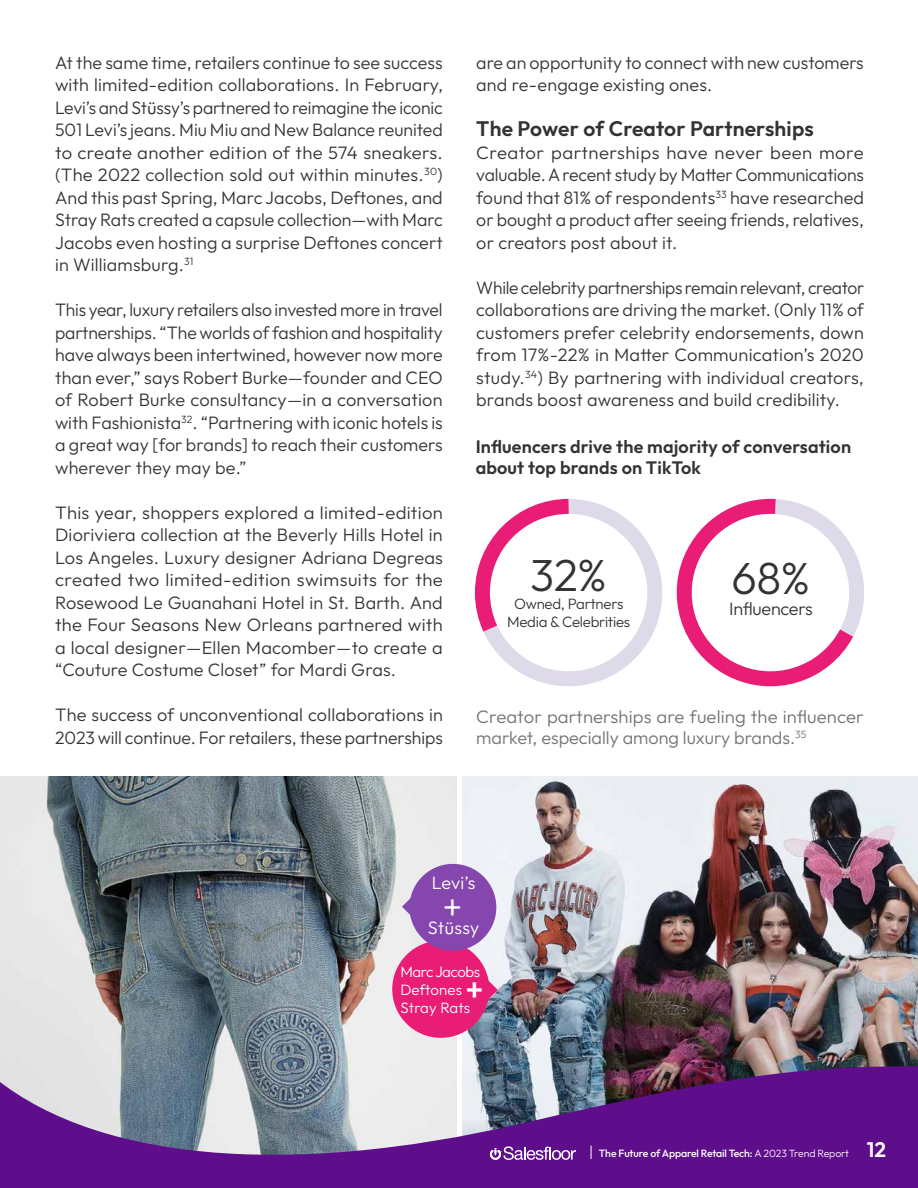
<style>
.page{position:relative;width:918px;height:1188px;background:#fff}
.page>*{position:absolute;margin:0;border:0;box-sizing:border-box;transform-origin:0 0}
.t1{font:300 45px "Outfit";color:#333}
.t2{font:300 37.35px "Outfit";color:#fff}
.t3{font:600 21px "Outfit";letter-spacing:.01em;color:#333}
.t4{font:300 18px/22.5px "Outfit";letter-spacing:.005em;color:#333;text-align:justify}
.t5{font:300 18px/21px "Outfit";color:#717271}
.t6{font:600 18px/21px "Outfit";letter-spacing:.01em;color:#333}
.t7{font:300 18px "Outfit";letter-spacing:.01em;color:#fff}
.t8{font:300 18px "Outfit";letter-spacing:-.015em;color:#333}
.t9{font:300 15px/18px "Outfit";letter-spacing:-.015em;color:#333;text-align:center}
.t10{font:300 15px/18px "Outfit";letter-spacing:-.015em;color:#fff}
.t11{font:500 10.5px "Outfit";letter-spacing:-.01em;color:#fff}
.s1{font-family:"Futura BT";font-weight:400}
.s2{font-weight:500;font-size:33px}
.s3{font-weight:300;font-size:15px}
.s4{font-weight:300}
.s5{font-weight:600;font-size:21px}
</style>
<div class="page">
<img style="left:0;top:777px;width:457px;height:289px">
<img style="left:462px;top:777px;width:456px;height:289px">
<svg style="left:0;top:1066px;width:918px;height:122px;background:#7a4e9b"></svg>
<svg style="left:676px;top:498px;width:188px;height:189px"></svg>
<svg style="left:474px;top:498px;width:189px;height:189px"></svg>
<svg style="left:490px;top:1146px;width:86px;height:14px"></svg>
<div style="left:392px;top:941px;width:97px;height:97px;background:#ea1d76;border-radius:50%"></div>
<svg style="left:486px;top:975px;width:12px;height:30px"></svg>
<div style="left:409px;top:864px;width:87px;height:87px;background:#8547ad;border-radius:50%"></div>
<svg style="left:402px;top:894px;width:10px;height:26px"></svg>
<p class="t4" style="left:55px;top:52px;width:389px">At the same time, retailers continue to see success with limited-edition collaborations. In February, Levi’s and St<span class="s1">ü</span>ssy’s partnered to reimagine the iconic 501 Levi’s jeans. Miu Miu and New Balance reunited to create another edition of the 574 sneakers. (The 2022 collection sold out within minutes.<sup>30</sup>)<br>And this past Spring, Marc Jacobs, Deftones, and Stray Rats created a capsule collection—with Marc Jacobs even hosting a surprise Deftones concert in Williamsburg.<sup>31</sup></p>
<p class="t4" style="left:55px;top:300px;width:389px">This year, luxury retailers also invested more in travel partnerships. “The worlds of fashion and hospitality have always been intertwined, however now more than ever,” says Robert Burke—founder and CEO of Robert Burke consultancy—in a conversation with Fashionista<sup>32</sup>. “Partnering with iconic hotels is a great way [for brands] to reach their customers wherever they may be.”</p>
<p class="t4" style="left:55px;top:502px;width:389px">This year, shoppers explored a limited-edition Dioriviera collection at the Beverly Hills Hotel in Los Angeles. Luxury designer Adriana Degreas created two limited-edition swimsuits for the Rosewood Le Guanahani Hotel in St. Barth. And the Four Seasons New Orleans partnered with a local designer—Ellen Macomber—to create a “Couture Costume Closet” for Mardi Gras.</p>
<p class="t4" style="left:55px;top:705px;width:389px">The success of unconventional collaborations in<br>2023 will continue. For retailers, these partnerships</p>
<p class="t4" style="left:476px;top:52px;width:389px">are an opportunity to connect with new customers and re-engage existing ones.</p>
<p class="t3" style="left:476px;top:120px;width:339px">The Power of Creator Partnerships</p>
<p class="t4" style="left:476px;top:142px;width:389px">Creator partnerships have never been more valuable. A recent study by Matter Communications found that 81% of respondents<sup>33</sup> have researched or bought a product after seeing friends, relatives, or creators post about it.</p>
<p class="t4" style="left:476px;top:277px;width:389px">While celebrity partnerships remain relevant, creator collaborations are driving the market. (Only 11% of customers prefer celebrity endorsements, down from 17%-22% in Matter Communication’s 2020 study.<sup>34</sup>) By partnering with individual creators, brands boost awareness and build credibility.</p>
<p class="t6" style="left:476px;top:437px;width:377px">Influencers drive the majority of conversation about top brands on TikTok</p>
<h1 class="t1" style="left:530px;top:556px;width:78px">32%</h1>
<p class="t9" style="left:507px;top:596px;width:125px">Owned, Partners<br>Media &amp; Celebrities</p>
<h1 class="t1" style="left:732px;top:559px;width:80px">68%</h1>
<p class="t8" style="left:729px;top:601px;width:85px">Influencers</p>
<p class="t5" style="left:476px;top:708px;width:389px">Creator partnerships are fueling the influencer market, especially among luxury brands.<sup>35</sup></p>
<p class="t7" style="left:432px;top:875px;width:45px">Levi’s</p>
<h2 class="t2" style="left:462px;top:924px;width:22px;rotate:-180deg">+</h2>
<p class="t7" style="left:428px;top:920px;width:53px">St<span class="s1">ü</span>ssy</p>
<p class="t10" style="left:400px;top:963px;width:85px">Marc Jacobs<br>Deftones <span class="s2">+<br></span>Stray Rats</p>
<p class="t11" style="left:589px;top:1149px;width:298px"><span class="s3">|</span> The Future of Apparel Retail Tech: <span class="s4">A 2023 Trend Report</span> <span class="s5">12</span></p>
</div>
